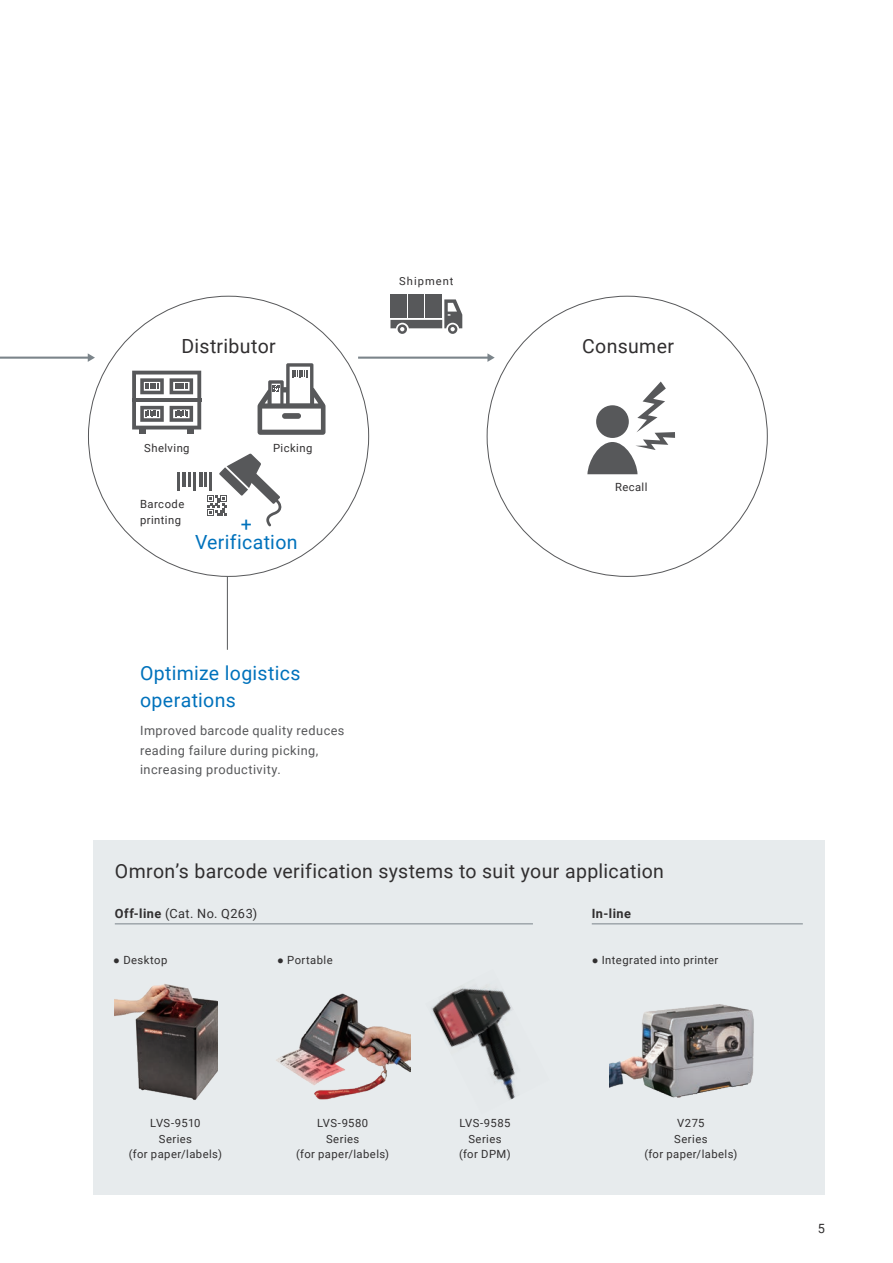
<style>
.page{position:relative;width:893px;height:1263px;background:#fff}
.page>*{position:absolute;margin:0;border:0;box-sizing:border-box;transform-origin:0 0}
.t1{font:19.5px "Roboto";letter-spacing:.02em;color:#312f30}
.t2{font:19.5px/27px "Roboto";letter-spacing:.015em;color:#0072bc}
.t3{font:12.75px/19.5px "Roboto";letter-spacing:.035em;color:#57585a}
.t4{font:12.75px "Roboto";letter-spacing:.035em;color:#312f30}
.t5{font:700 12.75px "Roboto";letter-spacing:.035em;color:#312f30}
.t6{font:11.25px/15.8px "Roboto";letter-spacing:.04em;color:#312f30;text-align:center}
.t7{font:11.1px "Roboto";letter-spacing:.095em;color:#312f30}
.s1{font-weight:700}
.s2{font-family:"Georgia"}
</style>
<div class="page">
<div style="left:94px;top:841px;width:731px;height:354px;background:#e7ebed"></div>
<img style="left:431px;top:985px;width:85px;height:115px">
<img style="left:115px;top:984px;width:102px;height:116px">
<img style="left:609px;top:1004px;width:145px;height:94px">
<img style="left:276px;top:993px;width:135px;height:107px">
<svg style="left:132px;top:371px;width:69px;height:58px"></svg>
<hr style="left:132px;top:398px;width:69px;height:4px;background:#57585a">
<div style="left:139px;top:427px;width:7px;height:7px;background:#57585a"></div>
<div style="left:187px;top:427px;width:7px;height:7px;background:#57585a"></div>
<svg style="left:258px;top:363px;width:67px;height:72px"></svg>
<hr style="left:227px;top:577px;width:1px;height:73px;background:#57585a">
<svg style="left:587px;top:381px;width:88px;height:93px"></svg>
<div style="left:596px;top:405px;width:33px;height:33px;background:#57585a;border-radius:50%"></div>
<svg style="left:390px;top:299px;width:72px;height:35px"></svg>
<div style="left:390px;top:294px;width:17px;height:24px;background:#57585a"></div>
<div style="left:409px;top:294px;width:15px;height:24px;background:#57585a"></div>
<div style="left:425px;top:294px;width:17px;height:24px;background:#57585a"></div>
<hr style="left:358px;top:357px;width:132px;height:2px;background:#7b848a">
<svg style="left:487px;top:353px;width:8px;height:9px"></svg>
<hr style="left:0;top:357px;width:90px;height:2px;background:#7b848a">
<svg style="left:88px;top:353px;width:7px;height:9px"></svg>
<hr style="left:177px;top:472px;width:3px;height:18px;background:#57585a">
<svg style="left:189px;top:472px;width:2px;height:15px"></svg>
<hr style="left:183px;top:472px;width:3px;height:15px;background:#57585a">
<hr style="left:193px;top:472px;width:3px;height:18px;background:#57585a">
<hr style="left:199px;top:472px;width:3px;height:15px;background:#57585a">
<svg style="left:205px;top:453px;width:77px;height:74px"></svg>
<hr style="left:115px;top:923px;width:418px;height:1px;background:#7b848a">
<hr style="left:592px;top:923px;width:211px;height:1px;background:#7b848a">
<h1 class="t1" style="left:181px;top:332px;width:96px">Distributor</h1>
<p class="t6" style="left:144px;top:440px;width:47px">Shelving</p>
<p class="t6" style="left:273px;top:440px;width:41px">Picking</p>
<p class="t6" style="left:140px;top:496px;width:46px;text-align:left">Barcode printing</p>
<h1 class="t2" style="left:195px;top:515px;width:104px;line-height:18px;text-align:center">+<br>Verification</h1>
<h1 class="t2" style="left:140px;top:659px;width:162px">Optimize logistics operations</h1>
<p class="t3" style="left:140px;top:721px;width:206px">Improved barcode quality reduces reading failure during picking, increasing productivity.</p>
<p class="t7" style="left:399px;top:273px;width:56px">Shipment</p>
<h1 class="t1" style="left:582px;top:332px;width:94px">Consumer</h1>
<p class="t6" style="left:615px;top:479px;width:34px">Recall</p>
<h1 class="t1" style="left:115px;top:858px;width:551px">Omron’s barcode verification systems to suit your application</h1>
<p class="t4" style="left:115px;top:905px;width:144px"><span class="s1">Off-line</span> (Cat. No. Q263)</p>
<p class="t5" style="left:592px;top:905px;width:41px">In-line</p>
<p class="t6" style="left:113px;top:951px;width:56px"><span class="s2">●</span> Desktop</p>
<p class="t6" style="left:277px;top:951px;width:57px"><span class="s2">●</span> Portable</p>
<p class="t6" style="left:592px;top:951px;width:128px"><span class="s2">●</span> Integrated into printer</p>
<p class="t6" style="left:129px;top:1114px;width:94px">LVS-9510<br>Series<br>(for paper/labels)</p>
<p class="t6" style="left:296px;top:1114px;width:94px">LVS-9580<br>Series<br>(for paper/labels)</p>
<p class="t6" style="left:459px;top:1114px;width:53px">LVS-9585<br>Series (for DPM)</p>
<p class="t6" style="left:644px;top:1114px;width:94px">V275<br>Series<br>(for paper/labels)</p>
<p class="t4" style="left:818px;top:1219px;width:9px">5</p>
</div>
